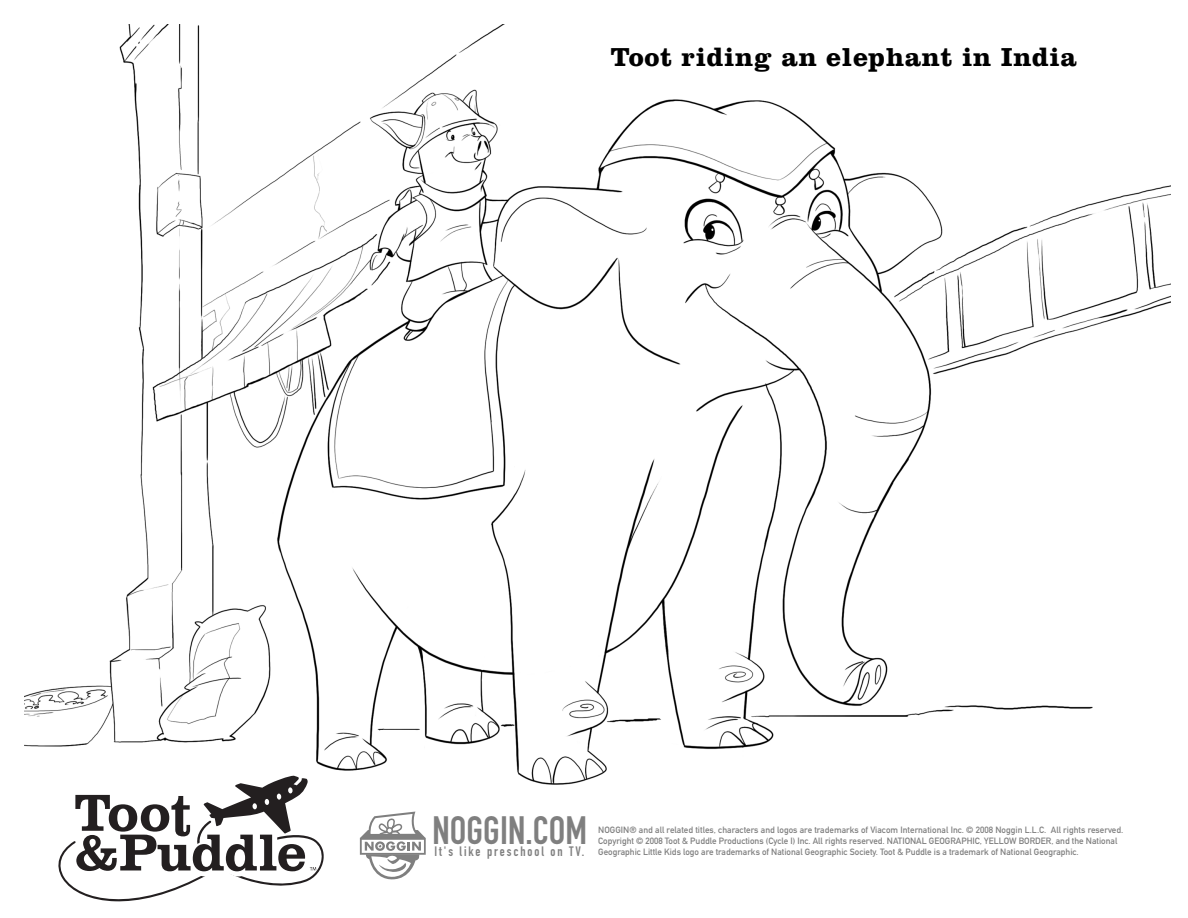
<style>
.page{position:relative;width:1188px;height:918px;background:#fff}
.page>*{position:absolute;margin:0;border:0;box-sizing:border-box;transform-origin:0 0}
.t1{font:39px "DIN Engschrift";letter-spacing:.005em;color:#7f7f7f}
.t2{font:700 27px "Clarendon";letter-spacing:.025em;color:#000}
.t3{font:13.5px "DIN Engschrift";letter-spacing:.145em;color:#7f7f7f}
.t4{font:9px/10.8px "DIN Mittelschrift";color:#7f7f7f}
</style>
<div class="page">
<img style="left:25px;top:24px;width:1145px;height:760px">
<svg style="left:54px;top:775px;width:271px;height:127px"></svg>
<svg style="left:360px;top:813px;width:66px;height:67px"></svg>
<p class="t2" style="left:610px;top:41px;width:468px">Toot riding an elephant in India</p>
<p class="t1" style="left:432px;top:807px;width:156px">NOGGIN.COM</p>
<p class="t3" style="left:434px;top:843px;width:151px">It's like preschool on TV.</p>
<p class="t4" style="left:598px;top:825px;width:527px">NOGGIN® and all related titles, characters and logos are trademarks of Viacom International Inc. © 2008 Noggin L.L.C. All rights reserved.<br>Copyright © 2008 Toot &amp; Puddle Productions (Cycle I) Inc. All rights reserved. NATIONAL GEOGRAPHIC, YELLOW BORDER, and the National<br>Geographic Little Kids logo are trademarks of National Geographic Society. Toot &amp; Puddle is a trademark of National Geographic.</p>
</div>
